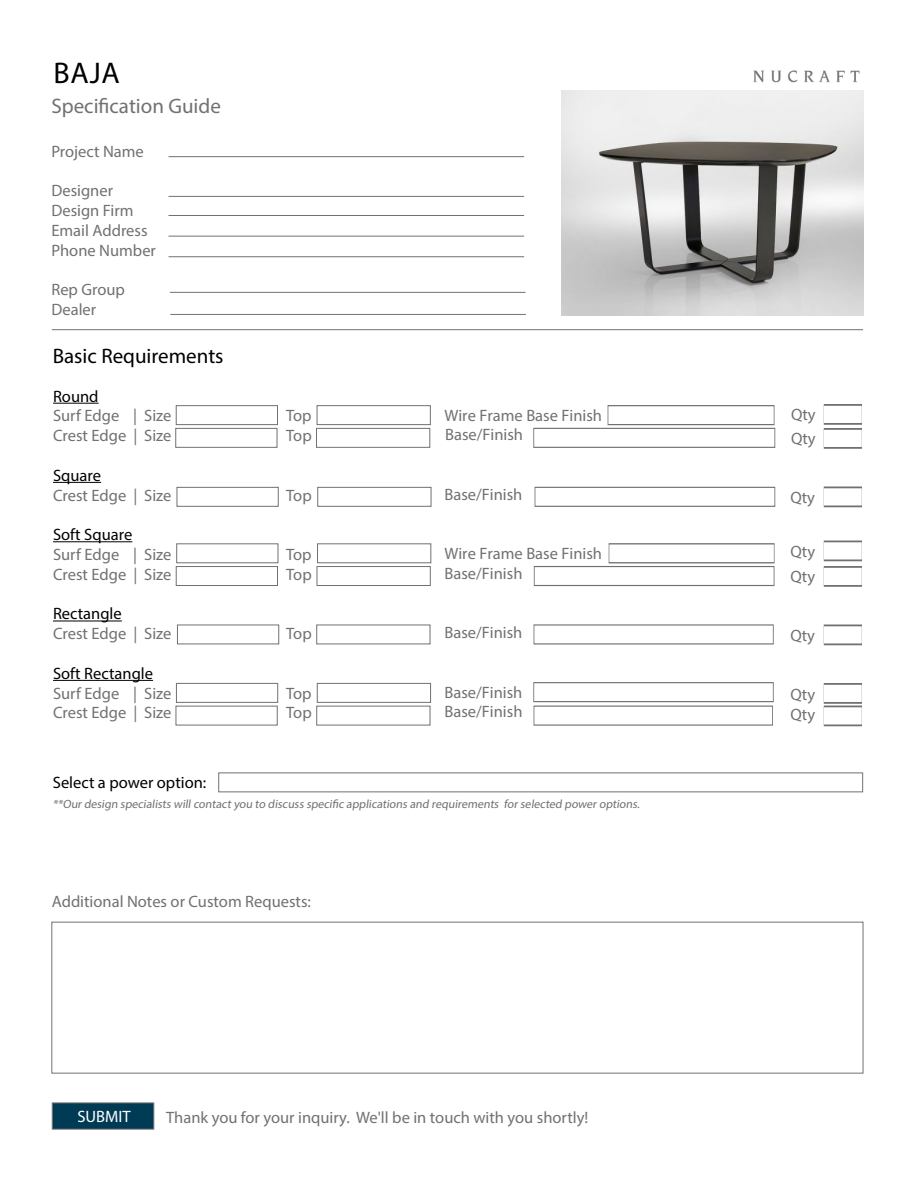
<style>
.page{position:relative;width:918px;height:1188px;background:#fff}
.page>*{position:absolute;margin:0;border:0;box-sizing:border-box;transform-origin:0 0}
.t1{font:30px "Myriad Pro";color:#000}
.t2{font:21px "Myriad Pro";color:#717073}
.t3{font:21px "Myriad Pro";color:#000}
.t4{font:16.5px/19.8px "Myriad Pro";color:#717073}
.t5{font:16.5px "Myriad Pro";color:#000}
.t6{font:16.5px "Myriad Pro";color:#fff}
.t7{font:12px "Myriad Pro";color:#717073}
</style>
<div class="page">
<img style="left:561px;top:91px;width:303px;height:224px">
<hr style="left:169px;top:156px;width:355px;height:1px;background:#717073">
<hr style="left:169px;top:236px;width:355px;height:1px;background:#717073">
<hr style="left:169px;top:196px;width:355px;height:1px;background:#717073">
<hr style="left:170px;top:292px;width:356px;height:1px;background:#717073">
<hr style="left:53px;top:403px;width:46px;height:1px;background:#000">
<hr style="left:53px;top:482px;width:48px;height:1px;background:#000">
<hr style="left:53px;top:541px;width:79px;height:1px;background:#000">
<hr style="left:53px;top:621px;width:69px;height:1px;background:#000">
<hr style="left:53px;top:680px;width:100px;height:1px;background:#000">
<div style="left:51px;top:922px;width:812px;height:152px;border:1px solid #717073"></div>
<hr style="left:169px;top:215px;width:355px;height:1px;background:#717073">
<hr style="left:170px;top:314px;width:356px;height:1px;background:#717073">
<div style="left:52px;top:1103px;width:102px;height:27px;background:#003b56;border:1px solid #717073"></div>
<hr style="left:169px;top:256px;width:355px;height:1px;background:#717073">
<hr style="left:52px;top:329px;width:811px;height:1px;background:#717073">
<img style="left:753px;top:70px;width:107px;height:13px">
<div style="left:176px;top:405px;width:102px;height:20px;border:1px solid #717073"></div>
<div style="left:218px;top:773px;width:645px;height:19px;border:1px solid #717073"></div>
<div style="left:175px;top:428px;width:102px;height:20px;border:1px solid #717073"></div>
<div style="left:317px;top:405px;width:114px;height:20px;border:1px solid #717073"></div>
<div style="left:316px;top:428px;width:114px;height:20px;border:1px solid #717073"></div>
<div style="left:608px;top:405px;width:166px;height:20px;border:1px solid #717073"></div>
<div style="left:533px;top:428px;width:242px;height:20px;border:1px solid #717073"></div>
<div style="left:177px;top:487px;width:102px;height:20px;border:1px solid #717073"></div>
<div style="left:317px;top:487px;width:114px;height:20px;border:1px solid #717073"></div>
<div style="left:535px;top:487px;width:240px;height:20px;border:1px solid #717073"></div>
<div style="left:176px;top:543px;width:102px;height:20px;border:1px solid #717073"></div>
<div style="left:176px;top:566px;width:102px;height:20px;border:1px solid #717073"></div>
<div style="left:317px;top:543px;width:114px;height:20px;border:1px solid #717073"></div>
<div style="left:317px;top:566px;width:114px;height:20px;border:1px solid #717073"></div>
<div style="left:609px;top:544px;width:165px;height:19px;border:1px solid #717073"></div>
<div style="left:534px;top:566px;width:240px;height:20px;border:1px solid #717073"></div>
<div style="left:534px;top:625px;width:240px;height:19px;border:1px solid #717073"></div>
<div style="left:176px;top:683px;width:102px;height:20px;border:1px solid #717073"></div>
<div style="left:176px;top:706px;width:102px;height:19px;border:1px solid #717073"></div>
<div style="left:317px;top:683px;width:114px;height:20px;border:1px solid #717073"></div>
<div style="left:316px;top:706px;width:114px;height:19px;border:1px solid #717073"></div>
<div style="left:533px;top:682px;width:241px;height:20px;border:1px solid #717073"></div>
<div style="left:534px;top:706px;width:239px;height:19px;border:1px solid #717073"></div>
<div style="left:824px;top:625px;width:38px;height:20px;border:1px solid #717073"></div>
<div style="left:824px;top:405px;width:38px;height:19px;border:1px solid #717073"></div>
<div style="left:824px;top:429px;width:38px;height:19px;border:1px solid #717073"></div>
<div style="left:824px;top:487px;width:38px;height:20px;border:1px solid #717073"></div>
<div style="left:824px;top:541px;width:38px;height:20px;border:1px solid #717073"></div>
<div style="left:824px;top:567px;width:38px;height:19px;border:1px solid #717073"></div>
<div style="left:824px;top:684px;width:38px;height:19px;border:1px solid #717073"></div>
<div style="left:824px;top:706px;width:38px;height:20px;border:1px solid #717073"></div>
<h1 class="t1" style="left:54px;top:55px;width:68px">BAJA</h1>
<p class="t2" style="left:51px;top:93px;width:171px">Specification Guide</p>
<p class="t4" style="left:51px;top:141px;width:94px">Project Name</p>
<p class="t4" style="left:51px;top:181px;width:106px">Designer<br>Design Firm<br>Email Address<br>Phone Number</p>
<p class="t4" style="left:51px;top:280px;width:75px">Rep Group<br>Dealer</p>
<p class="t3" style="left:53px;top:343px;width:172px">Basic Requirements</p>
<p class="t5" style="left:53px;top:386px;width:47px">Round</p>
<p class="t4" style="left:53px;top:406px;width:120px">Surf Edge | Size</p>
<p class="t4" style="left:286px;top:406px;width:27px">Top</p>
<p class="t4" style="left:53px;top:425px;width:120px">Crest Edge | Size</p>
<p class="t4" style="left:286px;top:425px;width:27px">Top</p>
<p class="t5" style="left:53px;top:465px;width:50px">Square</p>
<p class="t4" style="left:53px;top:485px;width:120px">Crest Edge | Size</p>
<p class="t4" style="left:286px;top:485px;width:27px">Top</p>
<p class="t5" style="left:53px;top:524px;width:81px">Soft Square</p>
<p class="t4" style="left:53px;top:544px;width:120px">Surf Edge | Size</p>
<p class="t4" style="left:286px;top:544px;width:27px">Top</p>
<p class="t4" style="left:53px;top:564px;width:120px">Crest Edge | Size</p>
<p class="t4" style="left:286px;top:564px;width:27px">Top</p>
<p class="t5" style="left:53px;top:604px;width:70px">Rectangle</p>
<p class="t4" style="left:53px;top:623px;width:120px">Crest Edge | Size</p>
<p class="t4" style="left:286px;top:623px;width:27px">Top</p>
<p class="t5" style="left:53px;top:663px;width:102px">Soft Rectangle</p>
<p class="t4" style="left:53px;top:683px;width:120px">Surf Edge | Size</p>
<p class="t4" style="left:286px;top:683px;width:27px">Top</p>
<p class="t4" style="left:53px;top:703px;width:120px">Crest Edge | Size</p>
<p class="t4" style="left:286px;top:703px;width:27px">Top</p>
<p class="t4" style="left:444px;top:406px;width:159px;line-height:19px">Wire Frame Base Finish<br>Base/Finish</p>
<p class="t4" style="left:444px;top:484px;width:79px">Base/Finish</p>
<p class="t4" style="left:444px;top:543px;width:159px">Wire Frame Base Finish<br>Base/Finish</p>
<p class="t4" style="left:444px;top:622px;width:79px">Base/Finish</p>
<p class="t4" style="left:444px;top:682px;width:80px">Base/Finish<br>Base/Finish</p>
<p class="t5" style="left:53px;top:772px;width:155px">Select a power option:</p>
<p class="t7" style="left:53px;top:796px;width:590px">**Our design specialists willcontact you to discuss specific applications and requirements for selected power options.</p>
<p class="t4" style="left:52px;top:891px;width:261px">Additional Notes or Custom Requests:</p>
<p class="t6" style="left:77px;top:1106px;width:55px">SUBMIT</p>
<p class="t4" style="left:166px;top:1107px;width:424px">Thank you for your inquiry. We'll be in touch with you shortly!</p>
<p class="t4" style="left:791px;top:403px;width:26px;line-height:23.5px">Qty<br>Qty</p>
<p class="t4" style="left:790px;top:487px;width:26px">Qty</p>
<p class="t4" style="left:791px;top:539px;width:26px;line-height:24.3px">Qty<br>Qty</p>
<p class="t4" style="left:790px;top:625px;width:26px">Qty</p>
<p class="t4" style="left:791px;top:685px;width:26px;line-height:19px">Qty<br>Qty</p>
</div>
